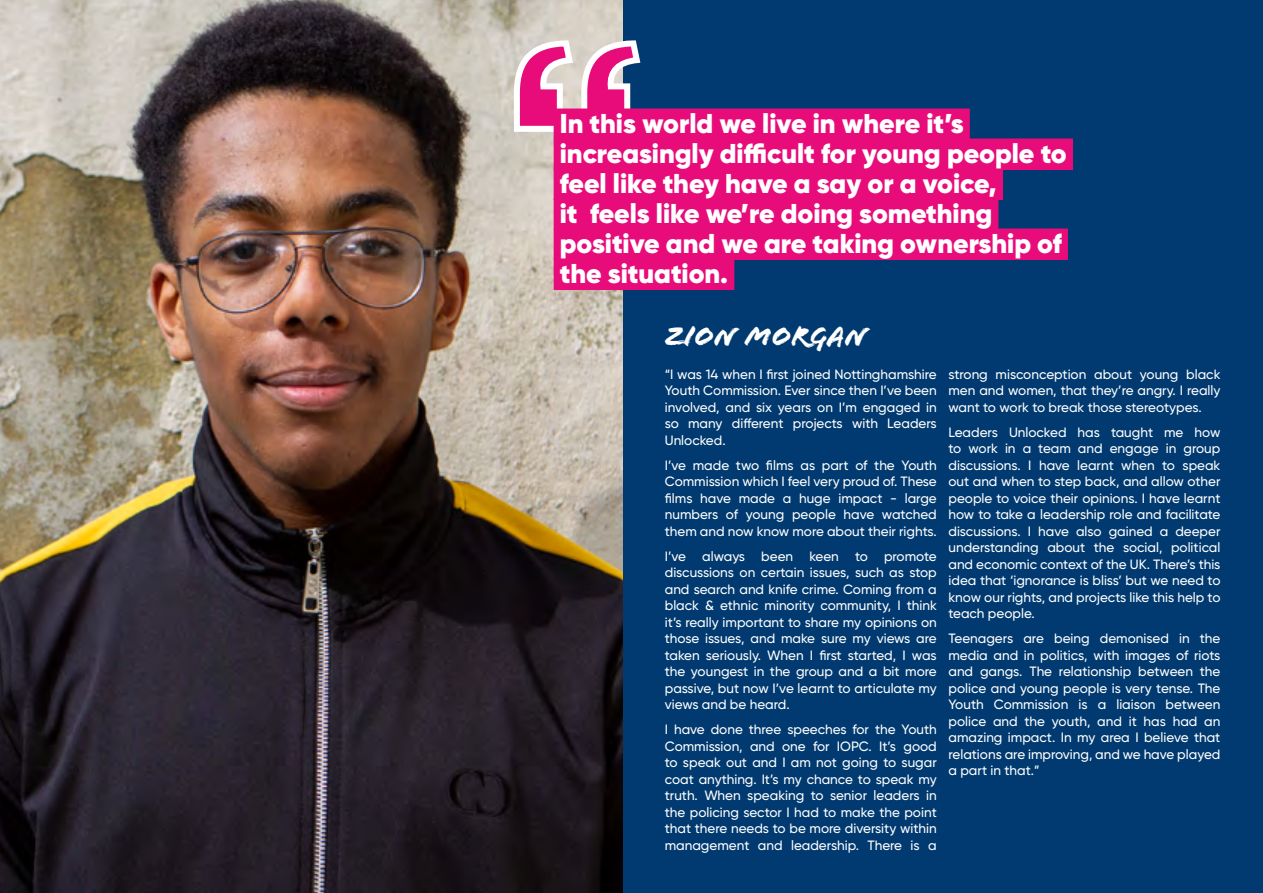
<style>
.page{position:relative;width:1263px;height:893px;background:#003a70}
.page>*{position:absolute;margin:0;border:0;box-sizing:border-box;transform-origin:0 0}
.t1{font:30px "Flood Std";color:#fff}
.t2{font:900 27.15px/30px "Gilroy";color:#fff}
.t3{font:500 13.5px/16.5px "Gilroy";color:#fff;text-align:justify}
</style>
<div class="page">
<hr style="left:1262px;top:0;width:1px;height:893px;background:#283583">
<img style="left:0;top:0;width:622px;height:893px">
<svg style="left:511px;top:37px;width:133px;height:98px;background:#d486b0"></svg>
<div style="left:554px;top:109px;width:416px;height:31px;background:#e80c7a"></div>
<div style="left:554px;top:139px;width:519px;height:31px;background:#e80c7a"></div>
<div style="left:554px;top:169px;width:449px;height:31px;background:#e80c7a"></div>
<div style="left:554px;top:199px;width:444px;height:31px;background:#e80c7a"></div>
<div style="left:554px;top:229px;width:514px;height:31px;background:#e80c7a"></div>
<div style="left:554px;top:259px;width:180px;height:31px;background:#e80c7a"></div>
<h2 class="t2" style="left:560px;top:109px;width:508px">In this world we live in where it’s increasingly difficult for young people to feel like they have a say or a voice,<br>it feels like we’re doing something positive and we are taking ownership of the situation.</h2>
<h1 class="t1" style="left:665px;top:319px;width:204px">ZION MORGAN</h1>
<p class="t3" style="left:665px;top:366px;width:273px">“I was 14 when I first joined Nottinghamshire Youth Commission. Ever since then I’ve been involved, and six years on I’m engaged in so many different projects with Leaders Unlocked.</p>
<p class="t3" style="left:665px;top:457px;width:273px">I’ve made two films as part of the Youth Commission which I feel very proud of. These films have made a huge impact - large numbers of young people have watched them and now know more about their rights.</p>
<p class="t3" style="left:665px;top:548px;width:273px">I’ve always been keen to promote discussions on certain issues, such as stop and search and knife crime. Coming from a black &amp; ethnic minority community, I think it’s really important to share my opinions on those issues, and make sure my views are taken seriously. When I first started, I was the youngest in the group and a bit more passive, but now I’ve learnt to articulate my views and be heard.</p>
<p class="t3" style="left:665px;top:721px;width:273px">I have done three speeches for the Youth Commission, and one for IOPC. It’s good to speak out and I am not going to sugar coat anything. It’s my chance to speak my truth. When speaking to senior leaders in the policing sector I had to make the point that there needs to be more diversity within management and leadership. There is a</p>
<p class="t3" style="left:948px;top:365px;width:273px">strong misconception about young black men and women, that they’re angry. I really want to work to break those stereotypes.</p>
<p class="t3" style="left:948px;top:423px;width:273px">Leaders Unlocked has taught me how to work in a team and engage in group discussions. I have learnt when to speak out and when to step back, and allow other people to voice their opinions. I have learnt how to take a leadership role and facilitate discussions. I have also gained a deeper understanding about the social, political and economic context of the UK. There’s this idea that ‘ignorance is bliss’ but we need to know our rights, and projects like this help to teach people.</p>
<p class="t3" style="left:948px;top:630px;width:273px">Teenagers are being demonised in the media and in politics, with images of riots and gangs. The relationship between the police and young people is very tense. The Youth Commission is a liaison between police and the youth, and it has had an amazing impact. In my area I believe that relations are improving, and we have played a part in that.”</p>
</div>
